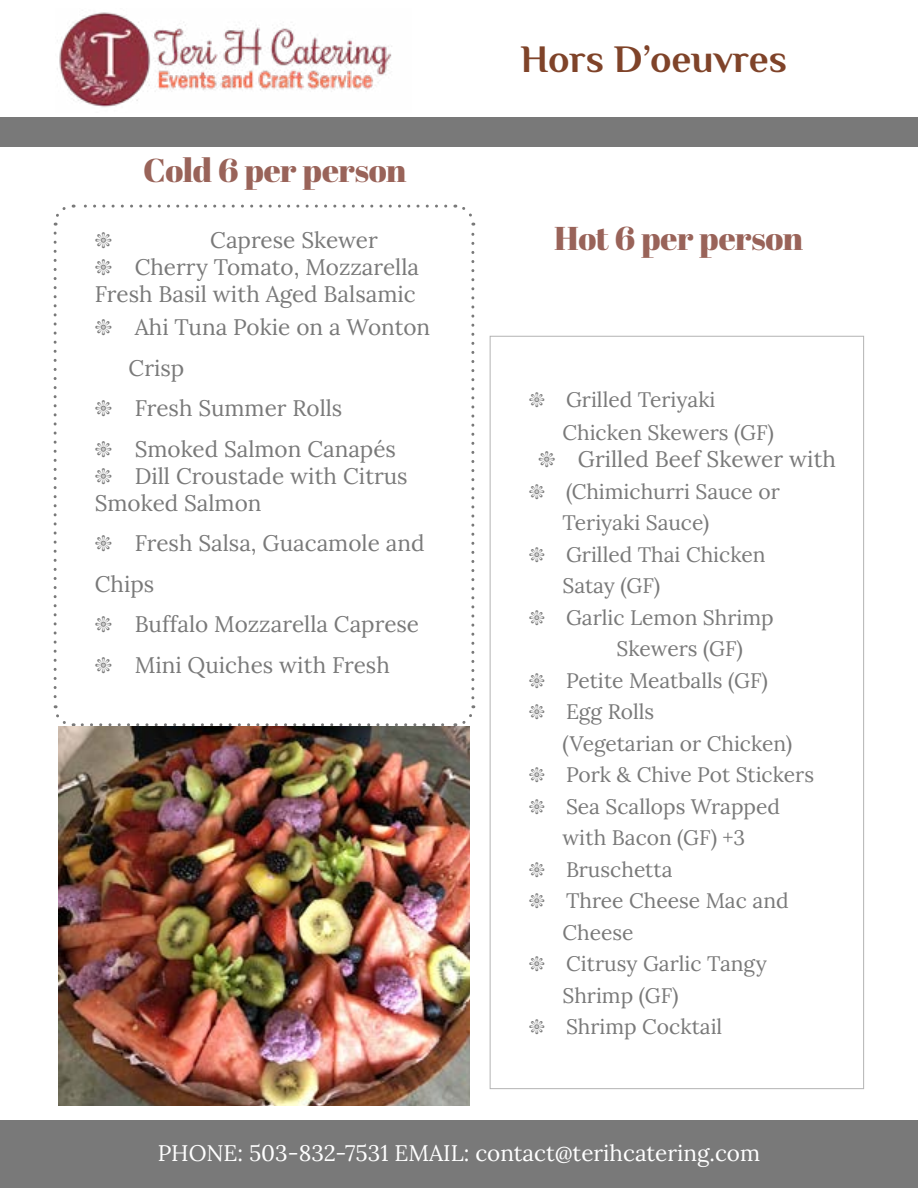
<style>
.page{position:relative;width:918px;height:1188px;background:#fff}
.page>*{position:absolute;margin:0;border:0;box-sizing:border-box;transform-origin:0 0}
.t1{font:700 39px "Philosopher";color:#7f4329}
.t2{font:33px "Abril Fatface";letter-spacing:-.015em;color:#996359}
.t3{font:22.5px/40.5px "Lora";color:#797979}
.t4{font:22.5px "Lora";color:#fff}
.t5{font:21px/33px "Lora";color:#797979}
</style>
<div class="page">
<svg style="left:53px;top:233px;width:21px;height:493px"></svg>
<svg style="left:82px;top:705px;width:394px;height:21px"></svg>
<svg style="left:455px;top:204px;width:20px;height:494px"></svg>
<svg style="left:53px;top:204px;width:393px;height:22px"></svg>
<div style="left:0;top:118px;width:918px;height:29px;background:#797979"></div>
<img style="left:58px;top:726px;width:412px;height:380px">
<img style="left:57px;top:12px;width:335px;height:95px">
<div style="left:0;top:1120px;width:918px;height:68px;background:#797979"></div>
<h2 class="t2" style="left:143px;top:147px;width:265px">Cold 6 per person</h2>
<p class="t3" style="left:210px;top:219px;width:169px">Caprese Skewer</p>
<p class="t3" style="left:135px;top:246px;width:286px">Cherry Tomato, Mozzarella</p>
<p class="t3" style="left:95px;top:273px;width:322px">Fresh Basil with Aged Balsamic</p>
<p class="t3" style="left:129px;top:306px;width:303px">Ahi Tuna Pokie on a Wonton<br>Crisp<br>Fresh Summer Rolls<br>Smoked Salmon Canapés</p>
<p class="t3" style="left:95px;top:461px;width:314px;line-height:27px;text-indent:40px">Dill Croustade with Citrus<br>Smoked Salmon</p>
<p class="t3" style="left:95px;top:522px;width:331px;text-indent:40px">Fresh Salsa, Guacamole and<br>Chips</p>
<p class="t3" style="left:135px;top:603px;width:286px">Buffalo Mozzarella Caprese<br>Mini Quiches with Fresh</p>
<h1 class="t1" style="left:520px;top:34px;width:268px">Hors D’oeuvres</h1>
<h2 class="t2" style="left:554px;top:215px;width:251px">Hot 6 per person</h2>
<p class="t5" style="left:562px;top:382px;width:213px">Grilled Teriyaki<br>Chicken Skewers (GF)</p>
<p class="t3" style="left:578px;top:438px;width:259px">Grilled Beef Skewer with</p>
<p class="t5" style="left:566px;top:473px;width:215px">(Chimichurri Sauce or</p>
<p class="t5" style="left:562px;top:505px;width:148px">Teriyaki Sauce)</p>
<p class="t5" style="left:566px;top:536px;width:201px">Grilled Thai Chicken</p>
<p class="t5" style="left:562px;top:568px;width:99px">Satay (GF)</p>
<p class="t5" style="left:566px;top:599px;width:209px">Garlic Lemon Shrimp</p>
<p class="t5" style="left:617px;top:631px;width:128px">Skewers (GF)</p>
<p class="t5" style="left:566px;top:662px;width:203px">Petite Meatballs (GF)</p>
<p class="t5" style="left:566px;top:694px;width:90px">Egg Rolls</p>
<p class="t5" style="left:562px;top:725px;width:231px">(Vegetarian or Chicken)</p>
<p class="t5" style="left:566px;top:757px;width:250px">Pork &amp; Chive Pot Stickers</p>
<p class="t5" style="left:566px;top:788px;width:215px">Sea Scallops Wrapped</p>
<p class="t5" style="left:562px;top:820px;width:184px">with Bacon (GF) +3</p>
<p class="t5" style="left:566px;top:851px;width:108px">Bruschetta</p>
<p class="t5" style="left:566px;top:883px;width:224px">Three Cheese Mac and</p>
<p class="t5" style="left:562px;top:914px;width:73px">Cheese</p>
<p class="t5" style="left:566px;top:946px;width:202px">Citrusy Garlic Tangy</p>
<p class="t5" style="left:562px;top:977px;width:118px">Shrimp (GF)</p>
<p class="t5" style="left:566px;top:1009px;width:158px">Shrimp Cocktail</p>
<p class="t4" style="left:158px;top:1136px;width:604px">PHONE: 503-832-7531 EMAIL: contact@terihcatering.com</p>
</div>
